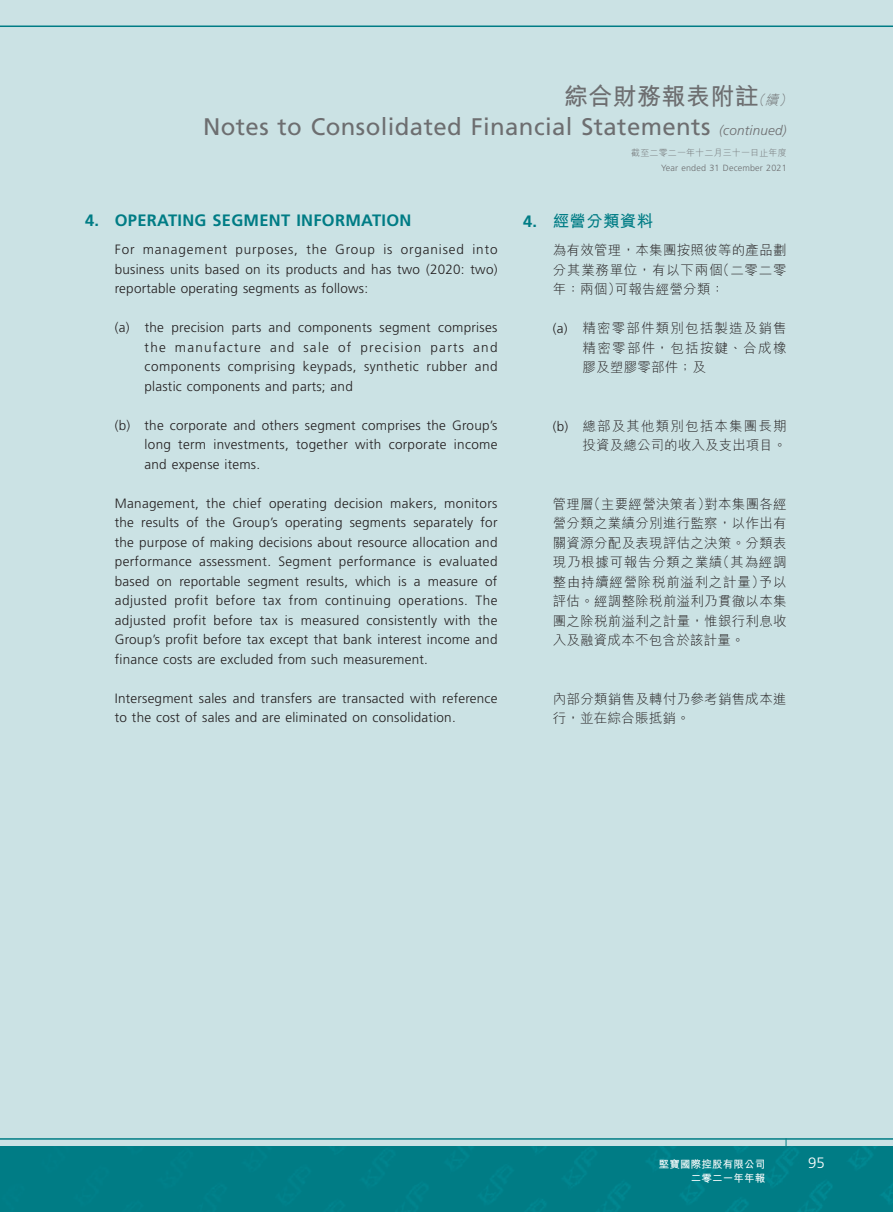
<style>
.page{position:relative;width:893px;height:1212px;background:#cbe2e4}
.page>*{position:absolute;margin:0;border:0;box-sizing:border-box;transform-origin:0 0}
.t1{font:24px "Frutiger LT Std";letter-spacing:.015em;color:#6d6e70}
.t2{font:24px "M Hei HK Bold E Ten B5 H";letter-spacing:.015em;color:#6d6e70}
.t3{font:700 16.5px "Frutiger LT Std";letter-spacing:.015em;color:#007c85}
.t4{font:16.5px "M Hei HK Bold E Ten B5 H";letter-spacing:.015em;color:#007c85}
.t5{font:300 15px "Frutiger LT Std";color:#fff}
.t6{font:300 13.5px/19.5px "Frutiger LT Std";letter-spacing:.015em;color:#231f20;text-align:justify}
.t7{font:13.5px/19.5px "M Hei HK Light E Ten B5 H";letter-spacing:.02em;color:#231f20;text-align:justify}
.t8{font:13.5px/19.5px "M Hei HK Light E Ten B5 H";letter-spacing:.045em;color:#231f20;text-align:right}
.t9{font:10.5px "M Hei HK Bold E Ten B5 H";letter-spacing:.015em;color:#fff}
.t10{font:300 9px "Frutiger LT Std";letter-spacing:.015em;color:#6d6e70}
.t11{font:9px "M Hei HK Light E Ten B5 H";letter-spacing:.015em;color:#6d6e70}
.s1{font-family:"M Hei HK Light E Ten B5 H";font-style:italic;font-size:13.5px}
.s2{font-weight:300;font-style:italic;font-size:13.5px}
.s3{font-family:"Frutiger LT Std";font-weight:700}
.s4{font-family:"Frutiger LT Std";font-weight:300}
</style>
<div class="page">
<hr style="left:0;top:26px;width:893px;height:1px;background:#007c85">
<div style="left:0;top:1147px;width:893px;height:65px;background:#007c85"></div>
<hr style="left:0;top:1138px;width:893px;height:2px;background:#007c85">
<h1 class="t2" style="left:564px;top:87px;width:232px">綜合財務報表附註<span class="s1">（續）</span></h1>
<h1 class="t1" style="left:203px;top:116px;width:585px">Notes to Consolidated Financial Statements <span class="s2">(continued)</span></h1>
<p class="t11" style="left:631px;top:150px;width:157px">截至二零二一年十二月三十一日止年度</p>
<p class="t10" style="left:661px;top:164px;width:127px">Year ended 31 December 2021</p>
<p class="t3" style="left:85px;top:213px;width:328px">4. OPERATING SEGMENT INFORMATION</p>
<p class="t6" style="left:115px;top:241px;width:384px">For management purposes, the Group is organised into business units based on its products and has two (2020: two) reportable operating segments as follows:</p>
<p class="t6" style="left:145px;top:319px;width:354px;text-indent:-30px">(a) the precision parts and components segment comprises the manufacture and sale of precision parts and components comprising keypads, synthetic rubber and plastic components and parts; and</p>
<p class="t6" style="left:145px;top:416px;width:354px;text-indent:-30px">(b) the corporate and others segment comprises the Group’s long term investments, together with corporate income and expense items.</p>
<p class="t6" style="left:115px;top:494px;width:384px">Management, the chief operating decision makers, monitors the results of the Group’s operating segments separately for the purpose of making decisions about resource allocation and performance assessment. Segment performance is evaluated based on reportable segment results, which is a measure of adjusted profit before tax from continuing operations. The adjusted profit before tax is measured consistently with the Group’s profit before tax except that bank interest income and finance costs are excluded from such measurement.</p>
<p class="t6" style="left:115px;top:689px;width:384px">Intersegment sales and transfers are transacted with reference to the cost of sales and are eliminated on consolidation.</p>
<p class="t4" style="left:523px;top:215px;width:132px"><span class="s3">4.</span> 經營分類資料</p>
<p class="t7" style="left:553px;top:242px;width:235px">為有效管理，本集團按照彼等的產品劃分其業務單位，有以下兩個（二零二零年：兩個）可報告經營分類：</p>
<p class="t7" style="left:583px;top:320px;width:206px;text-indent:-30px"><span class="s4">(a)</span> 精密零部件類別包括製造及銷售精密零部件，包括按鍵、合成橡膠及塑膠零部件；及</p>
<p class="t8" style="left:553px;top:418px;width:235px"><span class="s4">(b)</span> 總部及其他類別包括本集團長期投資及總公司的收入及支出項目。</p>
<p class="t7" style="left:553px;top:496px;width:235px">管理層（主要經營決策者）對本集團各經營分類之業績分別進行監察，以作出有關資源分配及表現評估之決策。分類表現乃根據可報告分類之業績（其為經調整由持續經營除稅前溢利之計量）予以評估。經調整除稅前溢利乃貫徹以本集團之除稅前溢利之計量，惟銀行利息收入及融資成本不包含於該計量。</p>
<p class="t7" style="left:553px;top:691px;width:235px">內部分類銷售及轉付乃參考銷售成本進行，並在綜合賬抵銷。</p>
<p class="t9" style="left:659px;top:1160px;width:108px">堅寶國際控股有限公司</p>
<p class="t5" style="left:808px;top:1156px;width:18px">95</p>
<p class="t9" style="left:691px;top:1174px;width:76px">二零二一年年報</p>
</div>
